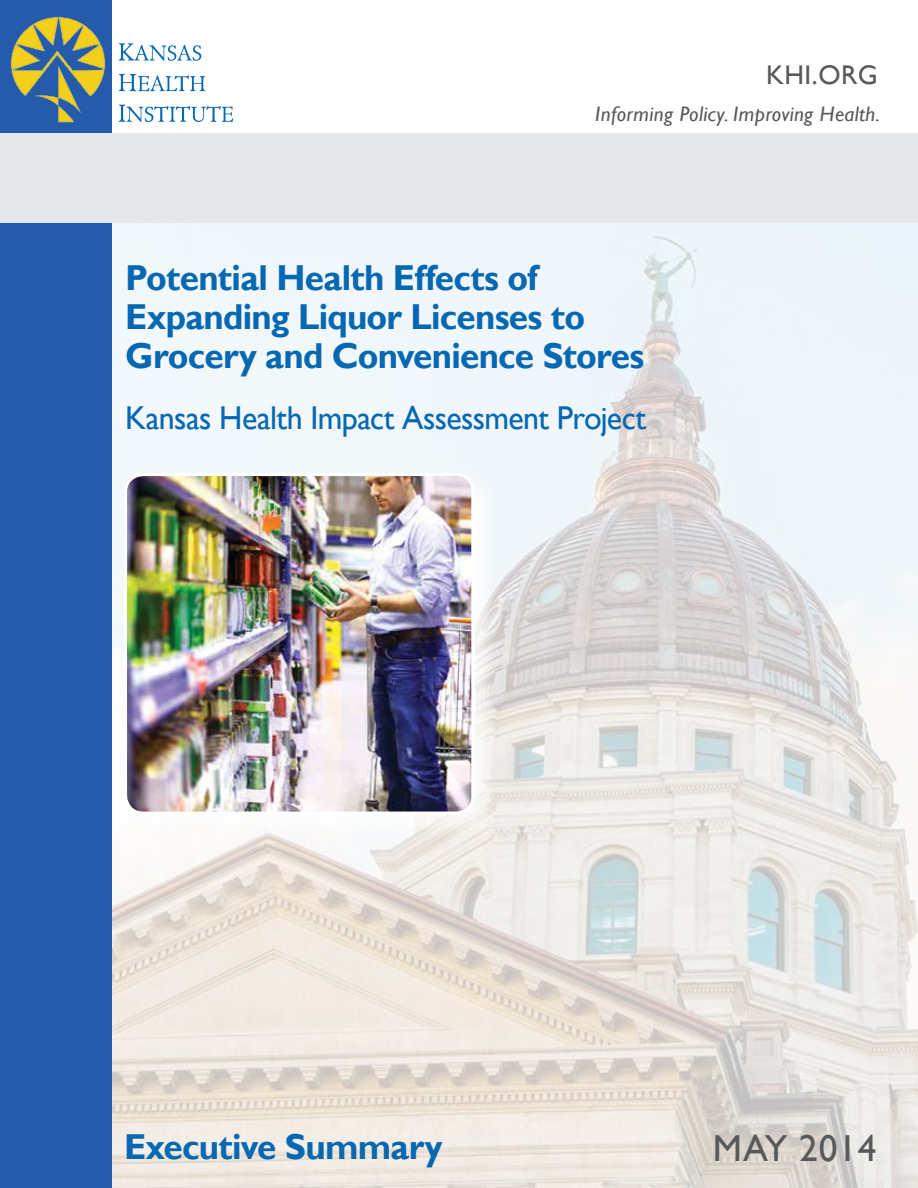
<style>
.page{position:relative;width:918px;height:1188px;background:#fff}
.page>*{position:absolute;margin:0;border:0;box-sizing:border-box;transform-origin:0 0}
.t1{font:37.5px "Gill Sans";letter-spacing:.02em;color:#58595b}
.t2{font:700 36px/39px "Gill Sans";letter-spacing:-.02em;color:#0668b3}
.t3{font:33px "Gill Sans";letter-spacing:-.02em;color:#0668b3}
.t4{font:27px "Gill Sans";letter-spacing:.02em;color:#58595b}
.t5{font:italic 21px "Gill Sans";letter-spacing:.02em;color:#58595b}
</style>
<div class="page">
<img style="left:112px;top:223px;width:806px;height:965px">
<div style="left:120px;top:469px;width:380px;height:370px;background:#fff;opacity:.75"></div>
<img style="left:126px;top:475px;width:345px;height:338px">
<div style="left:124px;top:473px;width:351px;height:342px;border:3px solid #fff;border-radius:18px"></div>
<svg style="left:119px;top:43px;width:82px;height:18px"></svg>
<svg style="left:119px;top:74px;width:86px;height:17px"></svg>
<svg style="left:119px;top:105px;width:114px;height:17px"></svg>
<div style="left:0;top:0;width:112px;height:1188px;background:#245bab"></div>
<div style="left:0;top:134px;width:918px;height:89px;background:#e6e7e8"></div>
<img style="left:10px;top:16px;width:96px;height:107px">
<p class="t4" style="left:766px;top:59px;width:113px">KHI.ORG</p>
<p class="t5" style="left:595px;top:102px;width:286px">Informing Policy. Improving Health.</p>
<p class="t2" style="left:125px;top:259px;width:521px">Potential Health Effects of<br>Expanding Liquor Licenses to<br>Grocery and Convenience Stores</p>
<p class="t3" style="left:125px;top:399px;width:522px">Kansas Health Impact Assessment Project</p>
<p class="t2" style="left:124px;top:1128px;width:320px">Executive Summary</p>
<p class="t1" style="left:713px;top:1127px;width:165px">MAY 2014</p>
</div>
